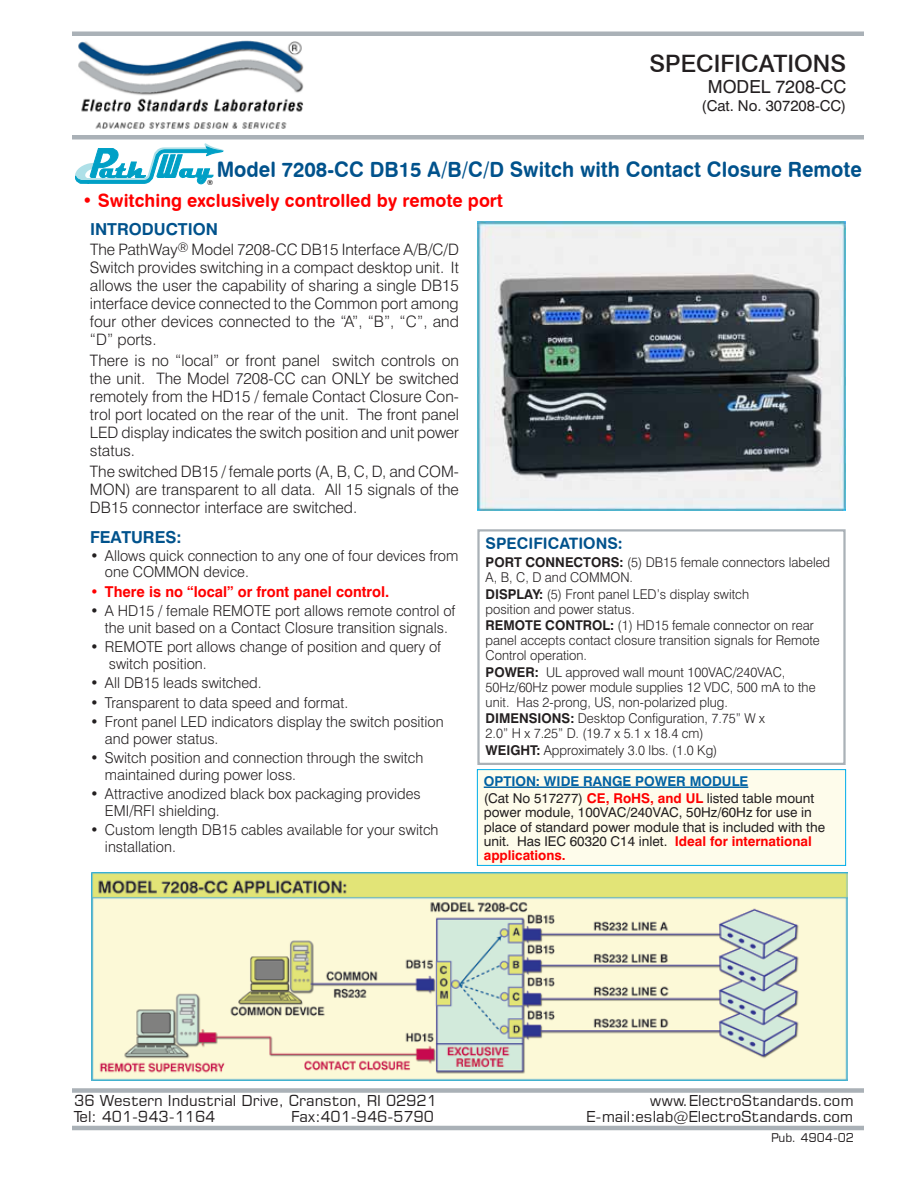
<style>
.page{position:relative;width:918px;height:1188px;background:#fff}
.page>*{position:absolute;margin:0;border:0;box-sizing:border-box;transform-origin:0 0}
.t1{font:500 24px "Swiss 721 BT";color:#231f20}
.t2{font:21px "Swiss 721 BT Bold Rounded";color:#00528c;scale:.96 1}
.t3{font:18px "Swiss 721 BT Bold Rounded";color:#f00}
.t4{font:18px "Swiss 721 BT";color:#231f20}
.t5{font:700 16.5px "Swiss 721 BT";color:#00528c}
.t6{font:300 15.75px/18px "Swiss 721 BT";color:#231f20;text-align:justify}
.t7{font:15.75px "Swiss 721 BT Bold Rounded";color:#00528c}
.t8{font:300 15px/16.5px "Swiss 721 BT";color:#231f20}
.t9{font:15px "Square 721 BT";color:#231f20}
.t10{font:700 15px "Swiss 721 BT";color:#f00}
.t11{font:15px "Swiss 721 BT";color:#231f20}
.t12{font:300 13.5px/15px "Swiss 721 BT";color:#231f20}
.t13{font:13.5px/14.2px "Swiss 721 BT";color:#231f20}
.t14{font:12px "Square 721 BT";color:#231f20}
.t15{font:7.2px "Swiss 721 BT";color:#000}
.s1{font-weight:700}
.s2{font-weight:700;color:#0162a3}
.s3{font-weight:700;color:#f00}
</style>
<div class="page">
<img style="left:91px;top:873px;width:756px;height:208px">
<img style="left:477px;top:222px;width:369px;height:288px">
<img style="left:78px;top:40px;width:226px;height:89px">
<hr style="left:72px;top:32px;width:792px;height:4px;background:#aab1b7">
<div style="left:72px;top:135px;width:792px;height:5px;background:#aab1b7"></div>
<hr style="left:72px;top:1126px;width:792px;height:4px;background:#aab1b7">
<div style="left:72px;top:1088px;width:792px;height:5px;background:#aab1b7"></div>
<svg style="left:75px;top:143px;width:149px;height:42px"></svg>
<div style="left:477px;top:529px;width:369px;height:236px;border:2px solid #aab1b7"></div>
<div style="left:477px;top:770px;width:369px;height:95px;background:#fefceb"></div>
<hr style="left:484px;top:787px;width:264px;height:1px;background:#0162a3">
<div style="left:477px;top:769px;width:369px;height:97px;border:1px solid #00adea"></div>
<h1 class="t1" style="left:650px;top:49px;width:198px">SPECIFICATIONS</h1>
<p class="t4" style="left:708px;top:76px;width:140px">MODEL 7208-CC</p>
<p class="t11" style="left:702px;top:97px;width:146px">(Cat. No. 307208-CC)</p>
<h2 class="t2" style="left:217px;top:156px;width:674px">Model 7208-CC DB15 A/B/C/D Switch with Contact Closure Remote</h2>
<p class="t15" style="left:207px;top:178px;width:7px">®</p>
<p class="t3" style="left:82px;top:189px;width:422px">• Switching exclusively controlled by remote port</p>
<p class="t5" style="left:90px;top:219px;width:130px">INTRODUCTION</p>
<p class="t6" style="left:90px;top:240px;width:371px">The PathWay<sup>®</sup> Model 7208-CC DB15 Interface A/B/C/D Switch provides switching in a compact desktop unit. It allows the user the capability of sharing a single DB15 interface device connected to the Common port among four other devices connected to the “A”, “B”, “C”, and “D” ports.</p>
<p class="t6" style="left:90px;top:351px;width:371px">There is no “local” or front panel switch controls on the unit. The Model 7208-CC can ONLY be switched remotely from the HD15 / female Contact Closure Con&shy;trol port located on the rear of the unit. The front panel LED display indicates the switch position and unit power status.</p>
<p class="t6" style="left:90px;top:462px;width:370px">The switched DB15 / female ports (A, B, C, D, and COM-MON) are transparent to all data. All 15 signals of the DB15 connector interface are switched.</p>
<p class="t5" style="left:90px;top:527px;width:93px">FEATURES:</p>
<p class="t8" style="left:105px;top:547px;width:355px;text-indent:-15px">• Allows quick connection to any one of four devices from one COMMON device.</p>
<p class="t10" style="left:90px;top:582px;width:301px">• There is no “local” or front panel control.</p>
<p class="t8" style="left:90px;top:602px;width:367px;text-align:center">• A HD15 / female REMOTE port allows remote control of the unit based on a Contact Closure transition signals.</p>
<p class="t8" style="left:109px;top:638px;width:334px;text-indent:-19px">• REMOTE port allows change of position and query of switch position.</p>
<p class="t8" style="left:90px;top:674px;width:173px">• All DB15 leads switched.</p>
<p class="t8" style="left:90px;top:694px;width:260px">• Transparent to data speed and format.</p>
<p class="t8" style="left:105px;top:713px;width:340px;text-indent:-15px">• Front panel LED indicators display the switch position and power status.</p>
<p class="t8" style="left:105px;top:749px;width:320px;text-indent:-15px">• Switch position and connection through the switch maintained during power loss.</p>
<p class="t8" style="left:105px;top:785px;width:317px;text-indent:-15px">• Attractive anodized black box packaging provides<br>EMI/RFI shielding.</p>
<p class="t8" style="left:105px;top:821px;width:335px;text-indent:-15px">• Custom length DB15 cables available for your switch installation.</p>
<p class="t7" style="left:486px;top:534px;width:139px">SPECIFICATIONS:</p>
<p class="t12" style="left:486px;top:555px;width:346px"><span class="s1">PORT CONNECTORS:</span> (5) DB15 female connectors labeled<br>A, B, C, D and COMMON.</p>
<p class="t12" style="left:486px;top:587px;width:265px"><span class="s1">DISPLAY:</span> (5) Front panel LED’s display switch position and power status.</p>
<p class="t12" style="left:486px;top:618px;width:336px"><span class="s1">REMOTE CONTROL:</span> (1) HD15 female connector on rear panel accepts contact closure transition signals for Remote<br>Control operation.</p>
<p class="t12" style="left:486px;top:665px;width:331px"><span class="s1">POWER:</span> UL approved wall mount 100VAC/240VAC,<br>50Hz/60Hz power module supplies 12 VDC, 500 mA to the unit. Has 2-prong, US, non-polarized plug.</p>
<p class="t12" style="left:486px;top:711px;width:281px"><span class="s1">DIMENSIONS:</span> Desktop Configuration, 7.75” W x<br>2.0” H x 7.25” D. (19.7 x 5.1 x 18.4 cm)</p>
<p class="t12" style="left:486px;top:743px;width:233px"><span class="s1">WEIGHT:</span> Approximately 3.0 lbs. (1.0 Kg)</p>
<p class="t13" style="left:484px;top:772px;width:332px;line-height:17.2px"><span class="s2">OPTION: WIDE RANGE POWER MODULE<br></span>(Cat No 517277) <span class="s3">CE, RoHS, and UL</span> listed table mount</p>
<p class="t13" style="left:484px;top:805px;width:343px">power module, 100VAC/240VAC, 50Hz/60Hz for use in place of standard power module that is included with the unit. Has IEC 60320 C14 inlet. <span class="s3">Ideal for international applications.</span></p>
<p class="t9" style="left:74px;top:1091px;width:364px">36 Western Industrial Drive, Cranston, RI 02921</p>
<p class="t9" style="left:650px;top:1091px;width:205px">www.ElectroStandards.com</p>
<p class="t9" style="left:74px;top:1107px;width:143px">Tel: 401-943-1164</p>
<p class="t9" style="left:291px;top:1107px;width:144px">Fax:401-946-5790</p>
<p class="t9" style="left:586px;top:1107px;width:269px">E-mail:eslab@ElectroStandards.com</p>
<p class="t14" style="left:771px;top:1130px;width:85px">Pub. 4904-02</p>
</div>
